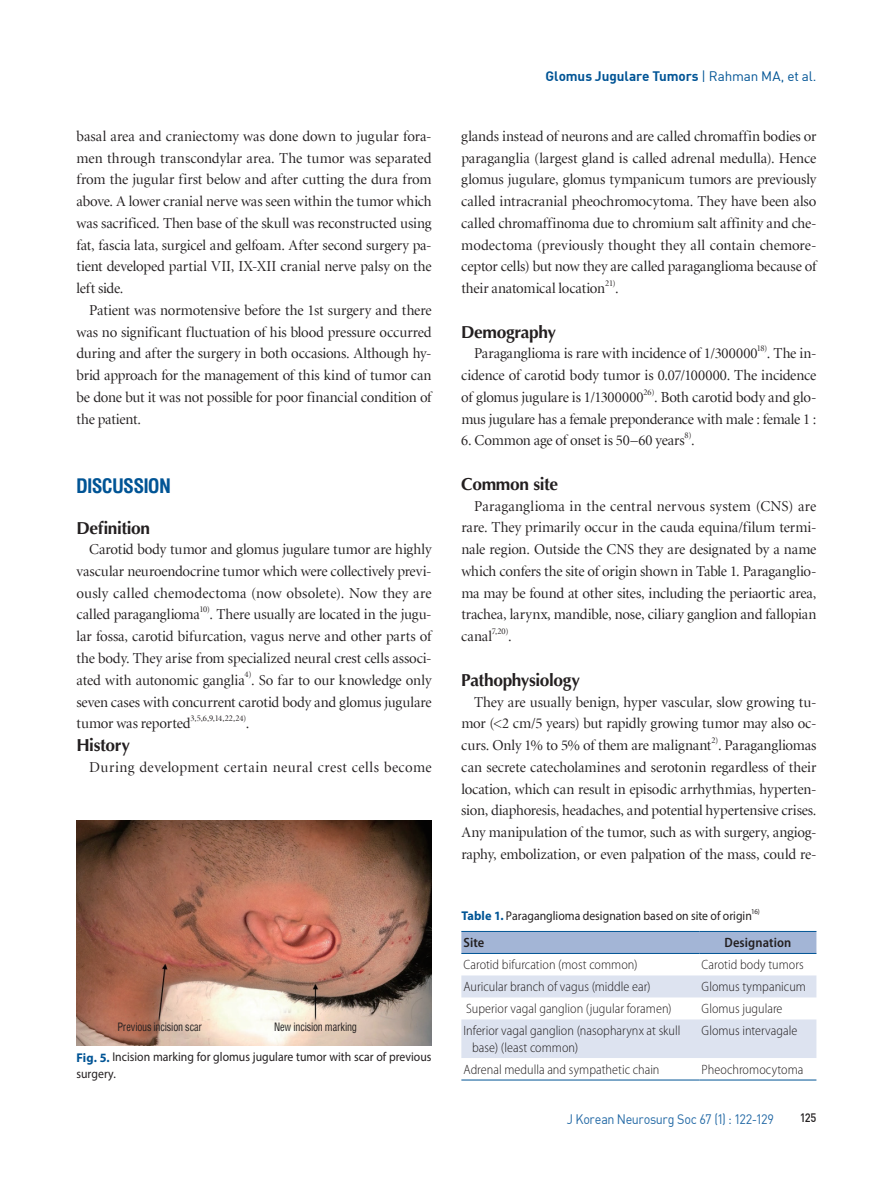
<style>
.page{position:relative;width:893px;height:1191px;background:#fff}
.page>*{position:absolute;margin:0;border:0;box-sizing:border-box;transform-origin:0 0}
.t1{font:700 condensed 19.5px "Helvetica";letter-spacing:-.045em;color:#005495}
.t2{font:700 17.25px "Optima";letter-spacing:-.02em;color:#231f20}
.t3{font:15px/21.8px "Minion LT Display";letter-spacing:-.005em;color:#231f20;text-align:justify}
.t4{font:15px "Minion LT Display";letter-spacing:.025em;color:#231f20}
.t5{font:300 semi-condensed 13.5px/16.5px "Myriad Pro";color:#231f20}
.t6{font:700 13.5px "DIN";letter-spacing:-.005em;color:#005495}
.t7{font:13.5px "DIN";letter-spacing:-.025em;color:#2369a5;scale:.93 1}
.t8{font:600 semi-condensed 13.5px "Myriad Pro";letter-spacing:.01em;color:#231f20}
.t9{font:12.75px/16.5px "Myriad Pro";letter-spacing:.005em;color:#231f20;scale:.92 1}
.t10{font:12px "Dinmed";color:#231f20;scale:.93 1}
.t11{font:condensed 11.25px "Helvetica";letter-spacing:-.015em;color:#231f20;scale:.9 1}
.t12{font:8.7px "Minion LT Display";letter-spacing:-.02em;color:#231f20}
.t13{font:7.5px "Myriad Pro";color:#231f20;scale:.92 1}
.s1{font-weight:700;color:#005495}
.s2{font-weight:400}
</style>
<div class="page">
<img style="left:77px;top:820px;width:355px;height:225px">
<div style="left:461px;top:932px;width:355px;height:21px;background:#a3b5d6"></div>
<svg style="left:461px;top:975px;width:355px;height:83px"></svg>
<hr style="left:461px;top:931px;width:238px;height:1px;background:#005495">
<hr style="left:699px;top:931px;width:117px;height:1px;background:#005495">
<hr style="left:461px;top:953px;width:238px;height:1px;background:#005495">
<hr style="left:699px;top:953px;width:117px;height:1px;background:#005495">
<hr style="left:461px;top:1079px;width:238px;height:1px;background:#005495">
<hr style="left:699px;top:1079px;width:117px;height:1px;background:#005495">
<p class="t3" style="left:76px;top:126px;width:357px">basal area and craniectomy was done down to jugular fora&shy;men through transcondylar area. The tumor was separated from the jugular first below and after cutting the dura from above. A lower cranial nerve was seen within the tumor which was sacrificed. Then base of the skull was reconstructed using fat, fascia lata, surgicel and gelfoam. After second surgery pa&shy;tient developed partial VII, IX-XII cranial nerve palsy on the left side.</p>
<p class="t3" style="left:76px;top:300px;width:357px;text-indent:13px">Patient was normotensive before the 1st surgery and there was no significant fluctuation of his blood pressure occurred during and after the surgery in both occasions. Although hy&shy;brid approach for the management of this kind of tumor can be done but it was not possible for poor financial condition of the patient.</p>
<h1 class="t1" style="left:76px;top:473px;width:96px">DISCUSSION</h1>
<p class="t2" style="left:76px;top:517px;width:75px">Definition</p>
<p class="t3" style="left:76px;top:539px;width:357px;text-indent:13px">Carotid body tumor and glomus jugulare tumor are highly vascular neuroendocrine tumor which were collectively previ&shy;ously called chemodectoma (now obsolete). Now they are called paraganglioma</p>
<p class="t12" style="left:199px;top:605px;width:12px">10)</p>
<p class="t3" style="left:76px;top:604px;width:357px;text-indent:133px">. There usually are located in the jugu&shy;lar fossa, carotid bifurcation, vagus nerve and other parts of the body. They arise from specialized neural crest cells associ&shy;ated with autonomic ganglia . So far to our knowledge only</p>
<p class="t12" style="left:245px;top:670px;width:8px">4)</p>
<p class="t3" style="left:76px;top:691px;width:357px">seven cases with concurrent carotid body and glomus jugulare tumor was reported</p>
<p class="t12" style="left:191px;top:714px;width:57px">3,5,6,9,14,22,24)</p>
<p class="t3" style="left:246px;top:713px;width:5px">.</p>
<p class="t2" style="left:76px;top:734px;width:55px">History</p>
<p class="t4" style="left:89px;top:759px;width:344px">During development certain neural crest cells become</p>
<p class="t11" style="left:118px;top:1019px;width:95px">Previous incision scar</p>
<p class="t11" style="left:274px;top:1019px;width:94px">New incision marking</p>
<p class="t9" style="left:77px;top:1048px;width:387px"><span class="s1">Fig. 5.</span> Incision marking for glomus jugulare tumor with scar of previous surgery.</p>
<p class="t6" style="left:545px;top:68px;width:273px">Glomus Jugulare Tumors <span class="s2">| Rahman MA, et al.</span></p>
<p class="t3" style="left:461px;top:126px;width:357px">glands instead of neurons and are called chromaffin bodies or paraganglia (largest gland is called adrenal medulla). Hence glomus jugulare, glomus tympanicum tumors are previously called intracranial pheochromocytoma. They have been also called chromaffinoma due to chromium salt affinity and che&shy;modectoma (previously thought they all contain chemore&shy;ceptor cells) but now they are called paraganglioma because of their anatomical location</p>
<p class="t12" style="left:605px;top:279px;width:12px">21)</p>
<p class="t3" style="left:615px;top:278px;width:5px">.</p>
<p class="t2" style="left:461px;top:321px;width:96px">Demography</p>
<p class="t3" style="left:474px;top:343px;width:285px">Paraganglioma is rare with incidence of 1/300000</p>
<p class="t12" style="left:757px;top:344px;width:12px">18)</p>
<p class="t3" style="left:461px;top:343px;width:357px;text-indent:306px">. The in&shy;cidence of carotid body tumor is 0.07/100000. The incidence of glomus jugulare is 1/1300000</p>
<p class="t12" style="left:643px;top:387px;width:13px">26)</p>
<p class="t3" style="left:461px;top:387px;width:357px;text-align:right">. Both carotid body and glo-<br>mus jugulare has a female preponderance with male : female 1 :</p>
<p class="t3" style="left:461px;top:430px;width:235px">6. Common age of onset is 50–60 years .</p>
<p class="t12" style="left:685px;top:431px;width:8px">8)</p>
<p class="t2" style="left:461px;top:473px;width:98px">Common site</p>
<p class="t3" style="left:461px;top:495px;width:357px;text-indent:13px">Paraganglioma in the central nervous system (CNS) are rare. They primarily occur in the cauda equina/filum termi&shy;nale region. Outside the CNS they are designated by a name which confers the site of origin shown in Table 1. Paraganglio&shy;ma may be found at other sites, including the periaortic area, trachea, larynx, mandible, nose, ciliary ganglion and fallopian canal</p>
<p class="t12" style="left:492px;top:627px;width:18px">7,20)</p>
<p class="t3" style="left:508px;top:626px;width:5px">.</p>
<p class="t2" style="left:461px;top:669px;width:120px">Pathophysiology</p>
<p class="t3" style="left:461px;top:691px;width:357px;text-indent:13px">They are usually benign, hyper vascular, slow growing tu&shy;mor (&lt;2 cm/5 years) but rapidly growing tumor may also oc&shy;curs. Only 1% to 5% of them are malignant . Paragangliomas</p>
<p class="t12" style="left:712px;top:735px;width:8px">2)</p>
<p class="t3" style="left:461px;top:756px;width:357px">can secrete catecholamines and serotonin regardless of their location, which can result in episodic arrhythmias, hyperten&shy;sion, diaphoresis, headaches, and potential hypertensive crises.<br>Any manipulation of the tumor, such as with surgery, angiog&shy;raphy, embolization, or even palpation of the mass, could re-</p>
<p class="t9" style="left:461px;top:907px;width:317px"><span class="s1">Table 1.</span> Paraganglioma designation based on site of origin</p>
<p class="t13" style="left:751px;top:907px;width:11px">16)</p>
<p class="t8" style="left:463px;top:934px;width:22px">Site</p>
<p class="t8" style="left:724px;top:934px;width:68px">Designation</p>
<p class="t5" style="left:463px;top:956px;width:176px">Carotid bifurcation (most common)</p>
<p class="t5" style="left:702px;top:956px;width:104px">Carotid body tumors</p>
<p class="t5" style="left:463px;top:978px;width:189px">Auricular branch of vagus (middle ear)</p>
<p class="t5" style="left:702px;top:978px;width:106px">Glomus tympanicum</p>
<p class="t5" style="left:466px;top:1000px;width:207px">Superior vagal ganglion (jugular foramen)</p>
<p class="t5" style="left:702px;top:1000px;width:82px">Glomus jugulare</p>
<p class="t5" style="left:472px;top:1022px;width:210px;text-indent:-9px">Inferior vagal ganglion (nasopharynx at skull base) (least common)</p>
<p class="t5" style="left:702px;top:1022px;width:97px">Glomus intervagale</p>
<p class="t5" style="left:463px;top:1060px;width:198px">Adrenal medulla and sympathetic chain</p>
<p class="t5" style="left:702px;top:1060px;width:103px">Pheochromocytoma</p>
<p class="t7" style="left:567px;top:1110px;width:225px">J Korean Neurosurg Soc 67 (1) : 122-129</p>
<p class="t10" style="left:800px;top:1109px;width:19px">125</p>
</div>
